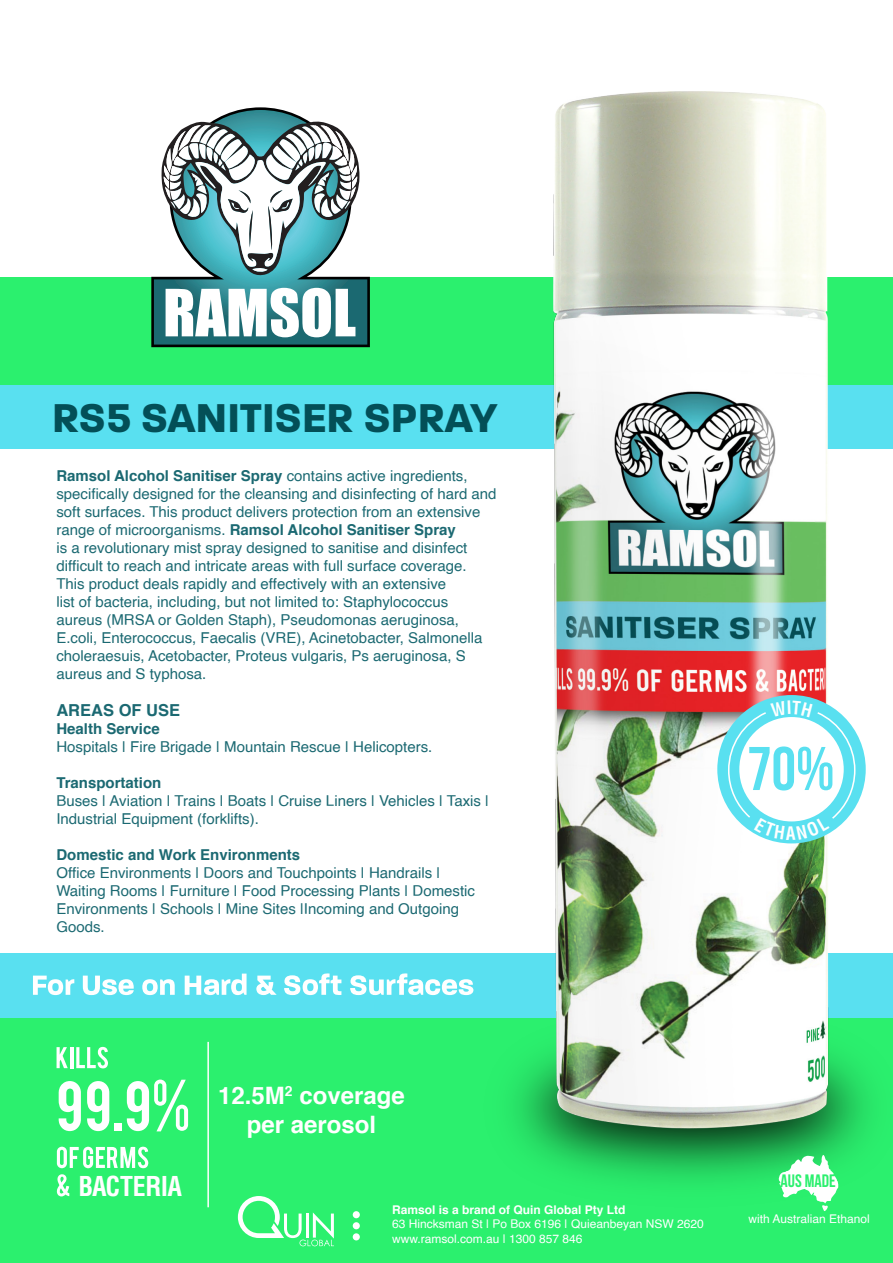
<style>
.page{position:relative;width:893px;height:1263px;background:#fff}
.page>*{position:absolute;margin:0;border:0;box-sizing:border-box;transform-origin:0 0}
.t1{font:61.5px "Bebas Neue";color:#59e0f0}
.t2{font:700 43.5px "Paralucent";color:#034f57}
.t3{font:700 condensed 26.7px "Helvetica";color:#fff}
.t4{font:700 24px/28.8px "Helvetica";color:#fff;text-align:center}
.t5{font:18px "Bebas Neue";color:#2bf06e}
.t6{font:700 16.5px "Helvetica";color:#1b6972}
.t7{font:15px/18px "Helvetica";color:#1b6972}
.t8{font:700 15px "Helvetica";color:#1b6972}
.t9{font:12px "Helvetica";color:#fff}
.t10{font:700 12px "Helvetica";color:#fff}
.s1{font-weight:700}
</style>
<div class="page">
<div style="left:0;top:384px;width:893px;height:65px;background:#59e0f0"></div>
<div style="left:0;top:277px;width:893px;height:107px;background:#2bf06e"></div>
<svg style="left:151px;top:107px;width:219px;height:240px"></svg>
<svg style="left:161px;top:121px;width:199px;height:156px"></svg>
<svg style="left:166px;top:288px;width:189px;height:49px"></svg>
<div style="left:0;top:953px;width:893px;height:65px;background:#59e0f0"></div>
<div style="left:0;top:1018px;width:893px;height:245px;background:#2bf06e"></div>
<svg style="left:33px;top:975px;width:41px;height:20px"></svg>
<svg style="left:83px;top:975px;width:51px;height:20px"></svg>
<svg style="left:142px;top:979px;width:33px;height:16px"></svg>
<svg style="left:185px;top:973px;width:62px;height:22px"></svg>
<svg style="left:256px;top:975px;width:21px;height:20px"></svg>
<svg style="left:284px;top:973px;width:57px;height:22px"></svg>
<svg style="left:350px;top:973px;width:123px;height:22px"></svg>
<img style="left:483px;top:91px;width:410px;height:1097px">
<svg style="left:57px;top:1147px;width:91px;height:21px"></svg>
<svg style="left:57px;top:1174px;width:12px;height:22px"></svg>
<svg style="left:59px;top:1081px;width:22px;height:50px"></svg>
<svg style="left:87px;top:1081px;width:22px;height:50px"></svg>
<div style="left:114px;top:1123px;width:8px;height:7px;background:#fff"></div>
<svg style="left:127px;top:1079px;width:61px;height:52px"></svg>
<svg style="left:57px;top:1047px;width:11px;height:21px"></svg>
<hr style="left:70px;top:1047px;width:3px;height:21px;background:#fff">
<svg style="left:76px;top:1047px;width:32px;height:21px"></svg>
<svg style="left:238px;top:1196px;width:96px;height:50px"></svg>
<div style="left:353px;top:1222px;width:7px;height:7px;background:#fff;border-radius:50%"></div>
<div style="left:353px;top:1211px;width:7px;height:7px;background:#fff;border-radius:50%"></div>
<div style="left:353px;top:1233px;width:7px;height:7px;background:#fff;border-radius:50%"></div>
<hr style="left:207px;top:1042px;width:2px;height:165px;background:#fff">
<svg style="left:779px;top:1155px;width:59px;height:56px"></svg>
<svg style="left:717px;top:695px;width:149px;height:148px"></svg>
<p class="t2" style="left:52px;top:392px;width:447px">RS5 SANITISER SPRAY</p>
<p class="t7" style="left:56px;top:467px;width:442px"><span class="s1">Ramsol Alcohol Sanitiser Spray</span> contains active ingredients, specifically designed for the cleansing and disinfecting of hard and soft surfaces. This product delivers protection from an extensive range of microorganisms. <span class="s1">Ramsol Alcohol Sanitiser Spray<br></span>is a revolutionary mist spray designed to sanitise and disinfect difficult to reach and intricate areas with full surface coverage.<br>This product deals rapidly and effectively with an extensive<br>list of bacteria, including, but not limited to: Staphylococcus aureus (MRSA or Golden Staph), Pseudomonas aeruginosa, E.coli, Enterococcus, Faecalis (VRE), Acinetobacter, Salmonella choleraesuis, Acetobacter, Proteus vulgaris, Ps aeruginosa, S aureus and S typhosa.</p>
<p class="t6" style="left:56px;top:697px;width:125px">AREAS OF USE</p>
<p class="t8" style="left:56px;top:717px;width:105px">Health Service</p>
<p class="t7" style="left:56px;top:738px;width:377px">Hospitals | Fire Brigade | Mountain Rescue | Helicopters.</p>
<p class="t8" style="left:56px;top:771px;width:107px">Transportation</p>
<p class="t7" style="left:56px;top:792px;width:434px">Buses | Aviation | Trains | Boats | Cruise Liners | Vehicles | Taxis |<br>Industrial Equipment (forklifts).</p>
<p class="t8" style="left:56px;top:843px;width:245px">Domestic and Work Environments</p>
<p class="t7" style="left:56px;top:864px;width:420px">Office Environments | Doors and Touchpoints | Handrails | Waiting Rooms | Furniture | Food Processing Plants | Domestic Environments | Schools | Mine Sites |Incoming and Outgoing Goods.</p>
<p class="t1" style="left:747px;top:735px;width:89px">70%</p>
<p class="t3" style="left:79px;top:1170px;width:105px">BACTERIA</p>
<p class="t4" style="left:218px;top:1082px;width:188px">12.5M<sup>2</sup> coverage per aerosol</p>
<p class="t10" style="left:392px;top:1200px;width:235px">Ramsol is a brand of Quin Global Pty Ltd</p>
<p class="t9" style="left:392px;top:1215px;width:313px">63 Hincksman St | Po Box 6196 | Quieanbeyan NSW 2620</p>
<p class="t9" style="left:392px;top:1229px;width:192px">www.ramsol.com.au | 1300 857 846</p>
<p class="t5" style="left:781px;top:1171px;width:57px">AUS MADE</p>
<p class="t9" style="left:748px;top:1209px;width:123px">with Australian Ethanol</p>
</div>
